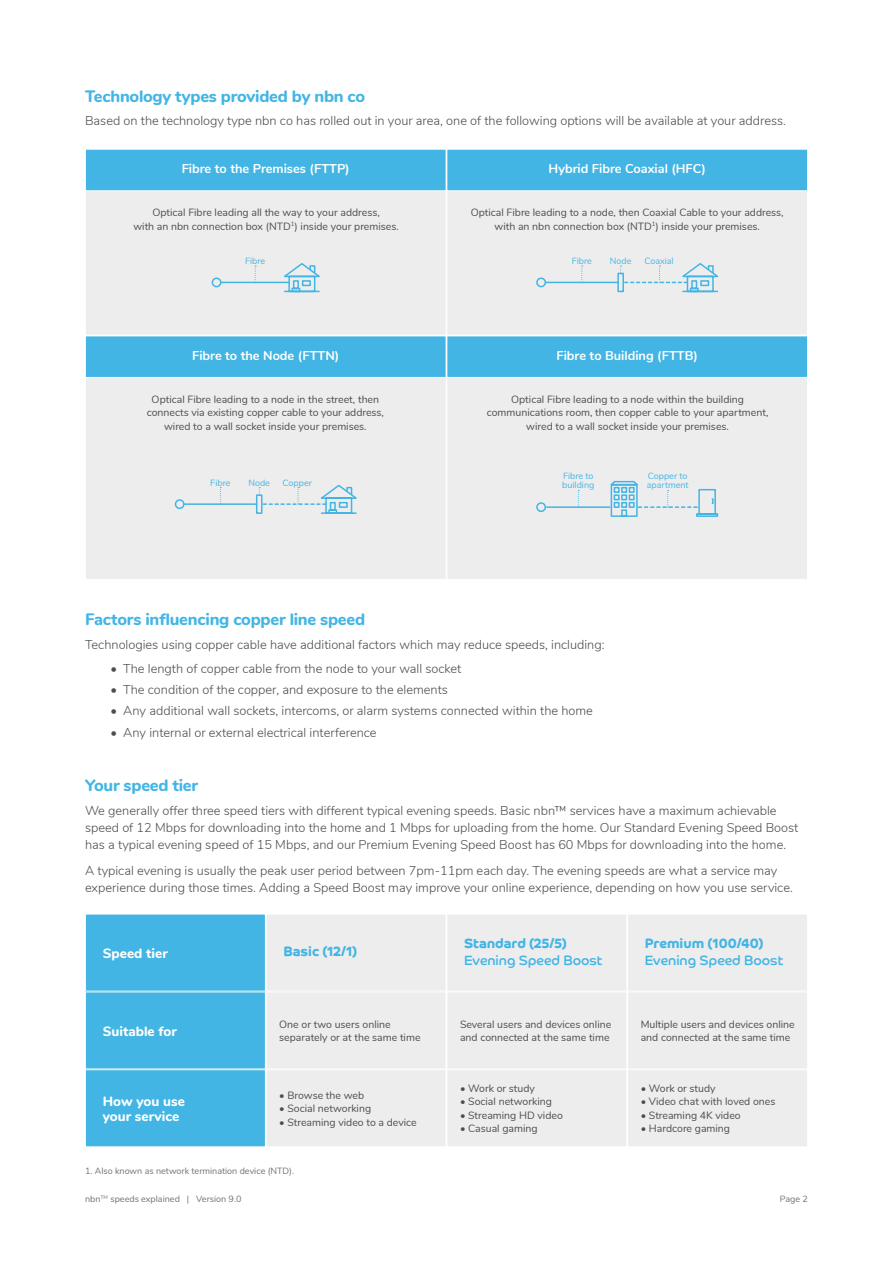
<style>
.page{position:relative;width:893px;height:1263px;background:#fff}
.page>*{position:absolute;margin:0;border:0;box-sizing:border-box;transform-origin:0 0}
.t1{font:800 16.5px "Nunito";letter-spacing:-.015em;color:#43b5e4}
.t2{font:700 13.5px "Co Headline";color:#43b5e4}
.t3{font:800 13.5px/15px "Nunito";color:#fff}
.t4{font:13.5px "Co Headline";color:#43b5e4}
.t5{font:300 12.75px/17.2px "Nunito";color:#4d4d4f}
.t6{font:700 12.75px "Nunito";color:#fff}
.t7{font:10.5px/13.5px "Nunito";color:#4d4d4f;text-align:center}
.t8{font:9px "Nunito";color:#717275}
.t9{font:9px/9px "Nunito";color:#43b5e4}
</style>
<div class="page">
<div style="left:266px;top:914px;width:180px;height:77px;background:#ededee"></div>
<div style="left:266px;top:992px;width:180px;height:77px;background:#ededee"></div>
<div style="left:266px;top:1070px;width:180px;height:77px;background:#ededee"></div>
<div style="left:266px;top:1069px;width:180px;height:78px;border:1px solid #fff"></div>
<div style="left:447px;top:992px;width:180px;height:77px;background:#ededee"></div>
<div style="left:447px;top:1070px;width:180px;height:77px;background:#ededee"></div>
<div style="left:446px;top:1069px;width:181px;height:78px;border:1px solid #fff"></div>
<div style="left:628px;top:992px;width:179px;height:77px;background:#ededee"></div>
<div style="left:628px;top:1070px;width:179px;height:77px;background:#ededee"></div>
<div style="left:627px;top:1069px;width:181px;height:78px;border:1px solid #fff"></div>
<div style="left:447px;top:914px;width:180px;height:77px;background:#ededee"></div>
<div style="left:628px;top:914px;width:179px;height:77px;background:#ededee"></div>
<div style="left:85px;top:914px;width:180px;height:77px;background:#43b5e4"></div>
<div style="left:85px;top:914px;width:181px;height:77px;border:1px solid #fff"></div>
<div style="left:85px;top:992px;width:180px;height:77px;background:#43b5e4"></div>
<div style="left:85px;top:991px;width:181px;height:78px;border:1px solid #fff"></div>
<div style="left:85px;top:1070px;width:180px;height:77px;background:#43b5e4"></div>
<div style="left:85px;top:1069px;width:181px;height:78px;border:1px solid #fff"></div>
<div style="left:85px;top:149px;width:361px;height:186px;background:#ededee;border:1px solid #fff"></div>
<div style="left:446px;top:149px;width:362px;height:186px;background:#ededee;border:1px solid #fff"></div>
<div style="left:85px;top:335px;width:361px;height:245px;background:#ededee;border:1px solid #fff"></div>
<div style="left:446px;top:335px;width:362px;height:245px;background:#ededee;border:1px solid #fff"></div>
<svg style="left:280px;top:263px;width:40px;height:30px"></svg>
<hr style="left:221px;top:282px;width:68px;height:1px;background:#43b5e4">
<div style="left:212px;top:277px;width:9px;height:10px;border:2px solid #43b5e4;border-radius:50%"></div>
<svg style="left:255px;top:266px;width:1px;height:16px"></svg>
<hr style="left:546px;top:282px;width:72px;height:1px;background:#43b5e4">
<div style="left:617px;top:273px;width:7px;height:19px;border:2px solid #43b5e4"></div>
<div style="left:536px;top:277px;width:10px;height:10px;border:2px solid #43b5e4;border-radius:50%"></div>
<svg style="left:620px;top:263px;width:99px;height:30px"></svg>
<hr style="left:184px;top:503px;width:73px;height:2px;background:#43b5e4">
<div style="left:256px;top:494px;width:7px;height:20px;border:2px solid #43b5e4"></div>
<div style="left:175px;top:499px;width:10px;height:10px;border:2px solid #43b5e4;border-radius:50%"></div>
<svg style="left:220px;top:487px;width:1px;height:17px"></svg>
<svg style="left:259px;top:484px;width:98px;height:30px"></svg>
<hr style="left:547px;top:506px;width:63px;height:2px;background:#43b5e4">
<div style="left:536px;top:502px;width:10px;height:10px;border:2px solid #43b5e4;border-radius:50%"></div>
<svg style="left:578px;top:490px;width:1px;height:17px"></svg>
<svg style="left:608px;top:480px;width:111px;height:37px"></svg>
<div style="left:85px;top:149px;width:361px;height:42px;background:#43b5e4"></div>
<div style="left:85px;top:149px;width:361px;height:42px;border:1px solid #fff"></div>
<div style="left:85px;top:336px;width:361px;height:41px;background:#43b5e4"></div>
<div style="left:85px;top:335px;width:361px;height:43px;border:1px solid #fff"></div>
<div style="left:447px;top:149px;width:360px;height:42px;background:#43b5e4"></div>
<div style="left:446px;top:149px;width:362px;height:42px;border:1px solid #fff"></div>
<div style="left:447px;top:336px;width:360px;height:41px;background:#43b5e4"></div>
<div style="left:446px;top:335px;width:362px;height:43px;border:1px solid #fff"></div>
<p class="t1" style="left:85px;top:84px;width:282px">Technology types provided by nbn co</p>
<p class="t5" style="left:85px;top:112px;width:702px">Based on the technology type nbn co has rolled out in your area, one of the following options will be available at your address.</p>
<p class="t6" style="left:182px;top:159px;width:170px">Fibre to the Premises (FTTP)</p>
<p class="t7" style="left:133px;top:205px;width:267px">Optical Fibre leading all the way to your address,<br>with an nbn connection box (NTD<sup>1</sup>) inside your premises.</p>
<p class="t6" style="left:549px;top:159px;width:159px">Hybrid Fibre Coaxial (HFC)</p>
<p class="t7" style="left:471px;top:205px;width:314px">Optical Fibre leading to a node, then Coaxial Cable to your address, with an nbn connection box (NTD<sup>1</sup>) inside your premises.</p>
<p class="t9" style="left:245px;top:256px;width:22px">Fibre</p>
<p class="t9" style="left:572px;top:256px;width:22px">Fibre</p>
<p class="t9" style="left:610px;top:256px;width:23px">Node</p>
<p class="t9" style="left:644px;top:256px;width:31px">Coaxial</p>
<p class="t6" style="left:192px;top:346px;width:149px">Fibre to the Node (FTTN)</p>
<p class="t6" style="left:556px;top:346px;width:143px">Fibre to Building (FTTB)</p>
<p class="t7" style="left:147px;top:392px;width:239px">Optical Fibre leading to a node in the street, then connects via existing copper cable to your address, wired to a wall socket inside your premises.</p>
<p class="t7" style="left:487px;top:392px;width:283px">Optical Fibre leading to a node within the building communications room, then copper cable to your apartment, wired to a wall socket inside your premises.</p>
<p class="t9" style="left:210px;top:477px;width:22px">Fibre</p>
<p class="t9" style="left:248px;top:477px;width:23px">Node</p>
<p class="t9" style="left:283px;top:477px;width:31px">Copper</p>
<p class="t9" style="left:562px;top:471px;width:34px">Fibre to building</p>
<p class="t9" style="left:647px;top:471px;width:43px">Copper to apartment</p>
<p class="t1" style="left:85px;top:607px;width:282px">Factors influencing copper line speed</p>
<p class="t5" style="left:85px;top:635px;width:521px">Technologies using copper cable have additional factors which may reduce speeds, including:</p>
<p class="t5" style="left:111px;top:659px;width:352px">• The length of copper cable from the node to your wall socket</p>
<p class="t5" style="left:111px;top:680px;width:339px">• The condition of the copper, and exposure to the elements</p>
<p class="t5" style="left:111px;top:701px;width:484px">• Any additional wall sockets, intercoms, or alarm systems connected within the home</p>
<p class="t5" style="left:111px;top:723px;width:268px">• Any internal or external electrical interference</p>
<p class="t1" style="left:85px;top:773px;width:115px">Your speed tier</p>
<p class="t5" style="left:85px;top:801px;width:715px">We generally offer three speed tiers with different typical evening speeds. Basic nbn™ services have a maximum achievable speed of 12 Mbps for downloading into the home and 1 Mbps for uploading from the home. Our Standard Evening Speed Boost has a typical evening speed of 15 Mbps, and our Premium Evening Speed Boost has 60 Mbps for downloading into the home.</p>
<p class="t5" style="left:85px;top:861px;width:709px">A typical evening is usually the peak user period between 7pm-11pm each day. The evening speeds are what a service may experience during those times. Adding a Speed Boost may improve your online experience, depending on how you use service.</p>
<p class="t3" style="left:103px;top:945px;width:66px">Speed tier</p>
<p class="t2" style="left:284px;top:944px;width:75px">Basic (12/1)</p>
<p class="t3" style="left:103px;top:1023px;width:76px">Suitable for</p>
<p class="t7" style="left:279px;top:1016px;width:143px;text-align:left">One or two users online separately or at the same time</p>
<p class="t3" style="left:103px;top:1093px;width:84px">How you use your service</p>
<p class="t7" style="left:279px;top:1087px;width:86px">• Browse the web</p>
<p class="t7" style="left:279px;top:1101px;width:93px">• Social networking</p>
<p class="t7" style="left:279px;top:1114px;width:139px">• Streaming video to a device</p>
<p class="t8" style="left:85px;top:1164px;width:211px">1. Also known as network termination device (NTD).</p>
<p class="t2" style="left:464px;top:935px;width:104px">Standard (25/5)</p>
<p class="t4" style="left:464px;top:952px;width:140px">Evening Speed Boost</p>
<p class="t2" style="left:645px;top:935px;width:120px">Premium (100/40)</p>
<p class="t4" style="left:645px;top:952px;width:140px">Evening Speed Boost</p>
<p class="t7" style="left:460px;top:1016px;width:153px;text-align:left">Several users and devices online and connected at the same time</p>
<p class="t7" style="left:641px;top:1016px;width:156px;text-align:left">Multiple users and devices online and connected at the same time</p>
<p class="t7" style="left:460px;top:1081px;width:76px">• Work or study</p>
<p class="t7" style="left:460px;top:1094px;width:93px">• Social networking</p>
<p class="t7" style="left:460px;top:1108px;width:104px">• Streaming HD video</p>
<p class="t7" style="left:460px;top:1121px;width:79px">• Casual gaming</p>
<p class="t7" style="left:641px;top:1081px;width:76px">• Work or study</p>
<p class="t7" style="left:641px;top:1094px;width:136px">• Video chat with loved ones</p>
<p class="t7" style="left:641px;top:1108px;width:102px">• Streaming 4K video</p>
<p class="t7" style="left:641px;top:1121px;width:91px">• Hardcore gaming</p>
<p class="t8" style="left:85px;top:1192px;width:158px">nbn<sup>TM</sup> speeds explained | Version 9.0</p>
<p class="t8" style="left:780px;top:1192px;width:30px">Page 2</p>
</div>
